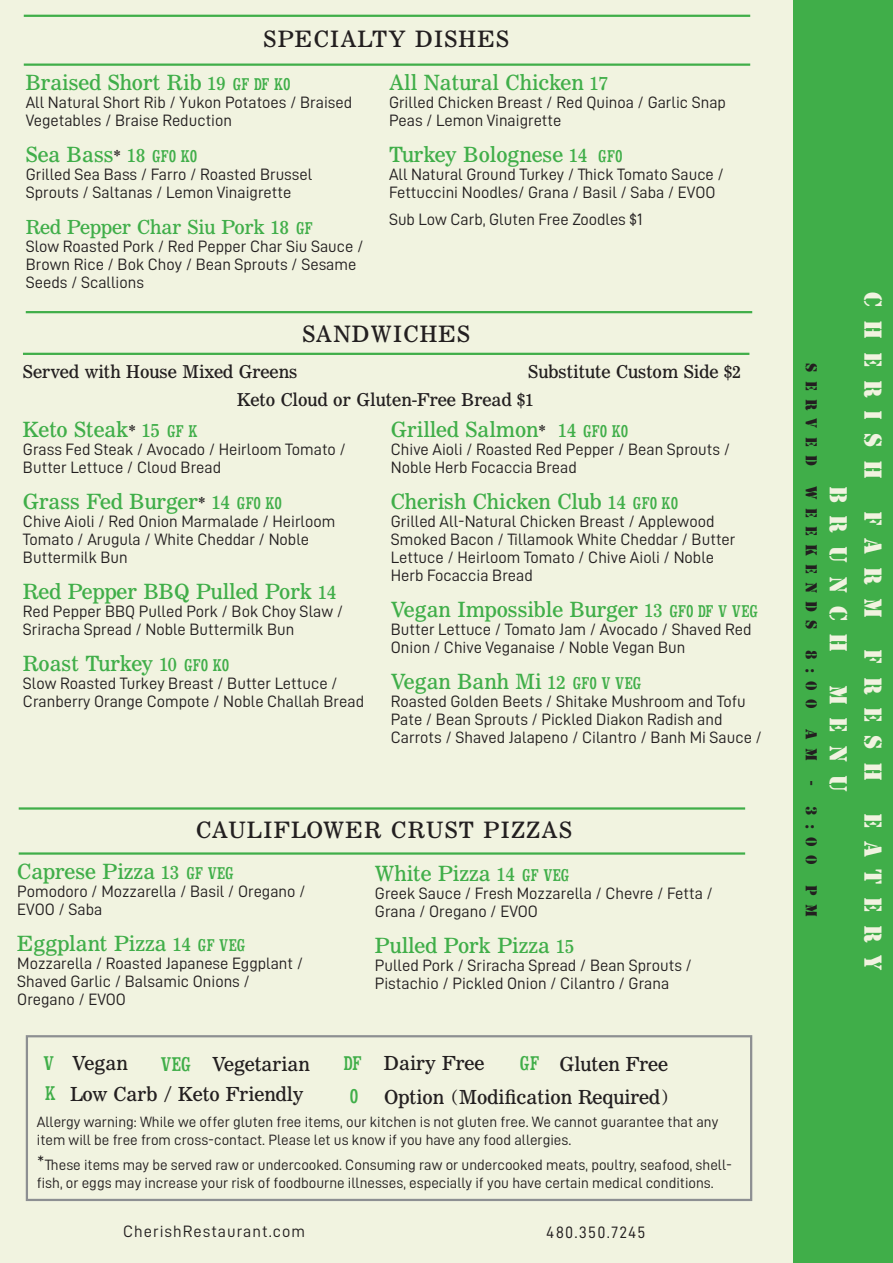
<style>
.page{position:relative;width:893px;height:1263px;background:#fff}
.page>*{position:absolute;margin:0;border:0;box-sizing:border-box;transform-origin:0 0}
.t1{font:25.5px "Stencil";letter-spacing:.5em;color:#f1f3e0}
.t2{font:21px "News AT Number Two";letter-spacing:.06em;color:#231f20}
.t3{font:21px "Mister Sinatra Slim";letter-spacing:.025em;color:#40ae49}
.t4{font:19.5px "News AT Number Two";color:#40ae49}
.t5{font:18px "News AT Number Two";color:#231f20}
.t6{font:18px "News AT Number Two";color:#40ae49}
.t7{font:16.5px/18px "D DIN";color:#231f20}
.t8{font:16.5px "News AT Number Two";color:#231f20}
.t9{font:16.5px "Stencil";letter-spacing:.5em;color:#231f20}
.t10{font:16.5px "D DIN";letter-spacing:.06em;color:#231f20}
.t11{font:16.5px "D DIN";letter-spacing:.07em;color:#231f20}
.t12{font:15px/18px "D DIN";color:#231f20}
.s1{font-size:18px}
.s2{font-family:"Mister Sinatra Slim";font-size:18px}
.s3{font-size:15px;color:#231f20}
.s4{font-family:"Mister Sinatra Slim"}
.s5{font-size:21px}
</style>
<div class="page">
<div style="left:0;top:0;width:837px;height:1263px;background:#f1f3e0"></div>
<hr style="left:24px;top:64px;width:726px;height:2px;background:#40ae49">
<hr style="left:24px;top:15px;width:726px;height:2px;background:#40ae49">
<hr style="left:23px;top:353px;width:726px;height:2px;background:#40ae49">
<hr style="left:26px;top:311px;width:726px;height:2px;background:#40ae49">
<div style="left:26px;top:1035px;width:726px;height:166px;background:#f1f3e0;border:2px solid #8d8f92"></div>
<hr style="left:19px;top:807px;width:726px;height:3px;background:#40ae49">
<hr style="left:19px;top:852px;width:726px;height:3px;background:#40ae49">
<div style="left:793px;top:0;width:100px;height:1263px;background:#40ae49"></div>
<p class="t2" style="left:264px;top:25px;width:247px">SPECIALTY DISHES</p>
<p class="t4" style="left:26px;top:69px;width:266px">Braised Short Rib <span class="s1">19</span> <span class="s2">GF DF KO</span></p>
<p class="t7" style="left:26px;top:93px;width:328px">All Natural Short Rib / Yukon Potatoes / Braised<br>Vegetables / Braise Reduction</p>
<p class="t4" style="left:26px;top:141px;width:173px">Sea Bass<span class="s3">*</span> <span class="s1">18</span> <span class="s2">GFO KO</span></p>
<p class="t7" style="left:26px;top:165px;width:288px">Grilled Sea Bass / Farro / Roasted Brussel<br>Sprouts / Saltanas / Lemon Vinaigrette</p>
<p class="t6" style="left:26px;top:215px;width:289px">Red Pepper Char Siu Pork 18 <span class="s4">GF</span></p>
<p class="t7" style="left:26px;top:237px;width:339px">Slow Roasted Pork / Red Pepper Char Siu Sauce /<br>Brown Rice / Bok Choy / Bean Sprouts / Sesame<br>Seeds / Scallions</p>
<p class="t4" style="left:389px;top:69px;width:220px">All Natural Chicken <span class="s1">17</span></p>
<p class="t7" style="left:389px;top:93px;width:338px">Grilled Chicken Breast / Red Quinoa / Garlic Snap<br>Peas / Lemon Vinaigrette</p>
<p class="t4" style="left:389px;top:141px;width:235px">Turkey Bolognese <span class="s1">14</span> <span class="s2">GFO</span></p>
<p class="t7" style="left:389px;top:165px;width:336px">All Natural Ground Turkey / Thick Tomato Sauce /<br>Fettuccini Noodles/ Grana / Basil / Saba / EVOO</p>
<p class="t7" style="left:389px;top:210px;width:255px">Sub Low Carb, Gluten Free Zoodles $1</p>
<p class="t2" style="left:302px;top:320px;width:169px">SANDWICHES</p>
<p class="t8" style="left:23px;top:361px;width:276px">Served with House Mixed Greens</p>
<p class="t8" style="left:528px;top:361px;width:214px">Substitute Custom Side $2</p>
<p class="t8" style="left:237px;top:389px;width:298px">Keto Cloud or Gluten-Free Bread $1</p>
<p class="t4" style="left:23px;top:417px;width:176px">Keto Steak<span class="s3">*</span> <span class="s1">15</span> <span class="s2">GF K</span></p>
<p class="t7" style="left:23px;top:440px;width:325px">Grass Fed Steak / Avocado / Heirloom Tomato /<br>Butter Lettuce / Cloud Bread</p>
<p class="t4" style="left:23px;top:489px;width:261px">Grass Fed Burger<span class="s3">*</span> <span class="s1">14</span> <span class="s2">GFO KO</span></p>
<p class="t7" style="left:23px;top:512px;width:314px">Chive Aioli / Red Onion Marmalade / Heirloom</p>
<p class="t7" style="left:23px;top:530px;width:288px">Tomato / Arugula / White Cheddar / Noble</p>
<p class="t7" style="left:23px;top:548px;width:106px">Buttermilk Bun</p>
<p class="t4" style="left:23px;top:579px;width:315px">Red Pepper BBQ Pulled Pork <span class="s1">14</span></p>
<p class="t7" style="left:23px;top:602px;width:322px">Red Pepper BBQ Pulled Pork / Bok Choy Slaw /<br>Sriracha Spread / Noble Buttermilk Bun</p>
<p class="t4" style="left:23px;top:651px;width:208px">Roast Turkey <span class="s1">10</span> <span class="s2">GFO KO</span></p>
<p class="t7" style="left:23px;top:674px;width:343px">Slow Roasted Turkey Breast / Butter Lettuce /<br>Cranberry Orange Compote / Noble Challah Bread</p>
<p class="t4" style="left:391px;top:417px;width:239px">Grilled Salmon<span class="s3">*</span> <span class="s1">14</span> <span class="s2">GFO KO</span></p>
<p class="t7" style="left:391px;top:440px;width:341px">Chive Aioli / Roasted Red Pepper / Bean Sprouts /</p>
<p class="t7" style="left:391px;top:458px;width:188px">Noble Herb Focaccia Bread</p>
<p class="t4" style="left:391px;top:489px;width:289px">Cherish Chicken Club <span class="s1">14</span> <span class="s2">GFO KO</span></p>
<p class="t7" style="left:391px;top:512px;width:346px">Grilled All-Natural Chicken Breast / Applewood<br>Smoked Bacon / Tillamook White Cheddar / Butter</p>
<p class="t7" style="left:391px;top:548px;width:325px">Lettuce / Heirloom Tomato / Chive Aioli / Noble</p>
<p class="t7" style="left:391px;top:566px;width:143px">Herb Focaccia Bread</p>
<p class="t4" style="left:391px;top:597px;width:369px">Vegan Impossible Burger <span class="s1">13</span> <span class="s2">GFO DF V VEG</span></p>
<p class="t7" style="left:391px;top:620px;width:362px">Butter Lettuce / Tomato Jam / Avocado / Shaved Red<br>Onion / Chive Veganaise / Noble Vegan Bun</p>
<p class="t4" style="left:391px;top:669px;width:252px">Vegan Banh Mi <span class="s1">12</span> <span class="s2">GFO V VEG</span></p>
<p class="t7" style="left:391px;top:692px;width:356px">Roasted Golden Beets / Shitake Mushroom and Tofu<br>Pate / Bean Sprouts / Pickled Diakon Radish and</p>
<p class="t7" style="left:391px;top:728px;width:373px">Carrots / Shaved Jalapeno / Cilantro / Banh Mi Sauce /</p>
<p class="t2" style="left:196px;top:816px;width:377px">CAULIFLOWER CRUST PIZZAS</p>
<p class="t4" style="left:17px;top:859px;width:218px">Caprese Pizza <span class="s1">13</span> <span class="s2">GF VEG</span></p>
<p class="t7" style="left:17px;top:882px;width:290px">Pomodoro / Mozzarella / Basil / Oregano /<br>EVOO / Saba</p>
<p class="t4" style="left:17px;top:931px;width:230px">Eggplant Pizza <span class="s1">14</span> <span class="s2">GF VEG</span></p>
<p class="t7" style="left:17px;top:954px;width:287px">Mozzarella / Roasted Japanese Eggplant /<br>Shaved Garlic / Balsamic Onions /<br>Oregano / EVOO</p>
<p class="t4" style="left:375px;top:861px;width:196px">White Pizza <span class="s1">14</span> <span class="s2">GF VEG</span></p>
<p class="t7" style="left:375px;top:884px;width:340px">Greek Sauce / Fresh Mozzarella / Chevre / Fetta /<br>Grana / Oregano / EVOO</p>
<p class="t4" style="left:375px;top:933px;width:201px">Pulled Pork Pizza <span class="s1">15</span></p>
<p class="t7" style="left:375px;top:956px;width:319px">Pulled Pork / Sriracha Spread / Bean Sprouts /<br>Pistachio / Pickled Onion / Cilantro / Grana</p>
<p class="t5" style="left:72px;top:1051px;width:57px">Vegan</p>
<p class="t5" style="left:212px;top:1052px;width:99px">Vegetarian</p>
<p class="t5" style="left:384px;top:1051px;width:102px">Dairy Free</p>
<p class="t5" style="left:71px;top:1082px;width:235px">Low Carb / Keto Friendly</p>
<p class="t5" style="left:560px;top:1052px;width:110px">Gluten Free</p>
<p class="t5" style="left:384px;top:1085px;width:287px">Option (Modification Required)</p>
<p class="t3" style="left:44px;top:1053px;width:12px">V</p>
<p class="t3" style="left:344px;top:1053px;width:19px">DF</p>
<p class="t3" style="left:521px;top:1053px;width:21px">GF</p>
<p class="t3" style="left:46px;top:1083px;width:12px">K</p>
<p class="t3" style="left:350px;top:1086px;width:9px">O</p>
<p class="t3" style="left:161px;top:1054px;width:32px">VEG</p>
<p class="t12" style="left:37px;top:1112px;width:683px">Allergy warning: While we offer gluten free items, our kitchen is not gluten free. We cannot guarantee that any item will be free from cross-contact. Please let us know if you have any food allergies.</p>
<p class="t12" style="left:37px;top:1155px;width:697px"><span class="s5">*</span>These items may be served raw or undercooked. Consuming raw or undercooked meats, poultry, seafood, shell&shy;fish, or eggs may increase your risk of foodbourne illnesses, especially if you have certain medical conditions.</p>
<p class="t10" style="left:123px;top:1222px;width:183px">CherishRestaurant.com</p>
<p class="t11" style="left:546px;top:1224px;width:101px">480.350.7245</p>
<p class="t9" style="left:821px;top:363px;width:104px;rotate:90deg">SERVED</p>
<p class="t9" style="left:821px;top:486px;width:145px;rotate:90deg">WEEKENDS</p>
<p class="t9" style="left:821px;top:650px;width:112px;rotate:90deg">8:00 AM</p>
<p class="t9" style="left:821px;top:781px;width:137px;rotate:90deg">- 3:00 PM</p>
<p class="t1" style="left:853px;top:485px;width:308px;rotate:90deg">BRUNCH MENU</p>
<p class="t1" style="left:887px;top:292px;width:189px;rotate:90deg">CHERISH</p>
<p class="t1" style="left:887px;top:511px;width:108px;rotate:90deg">FARM</p>
<p class="t1" style="left:887px;top:649px;width:133px;rotate:90deg">FRESH</p>
<p class="t1" style="left:887px;top:813px;width:159px;rotate:90deg">EATERY</p>
</div>
